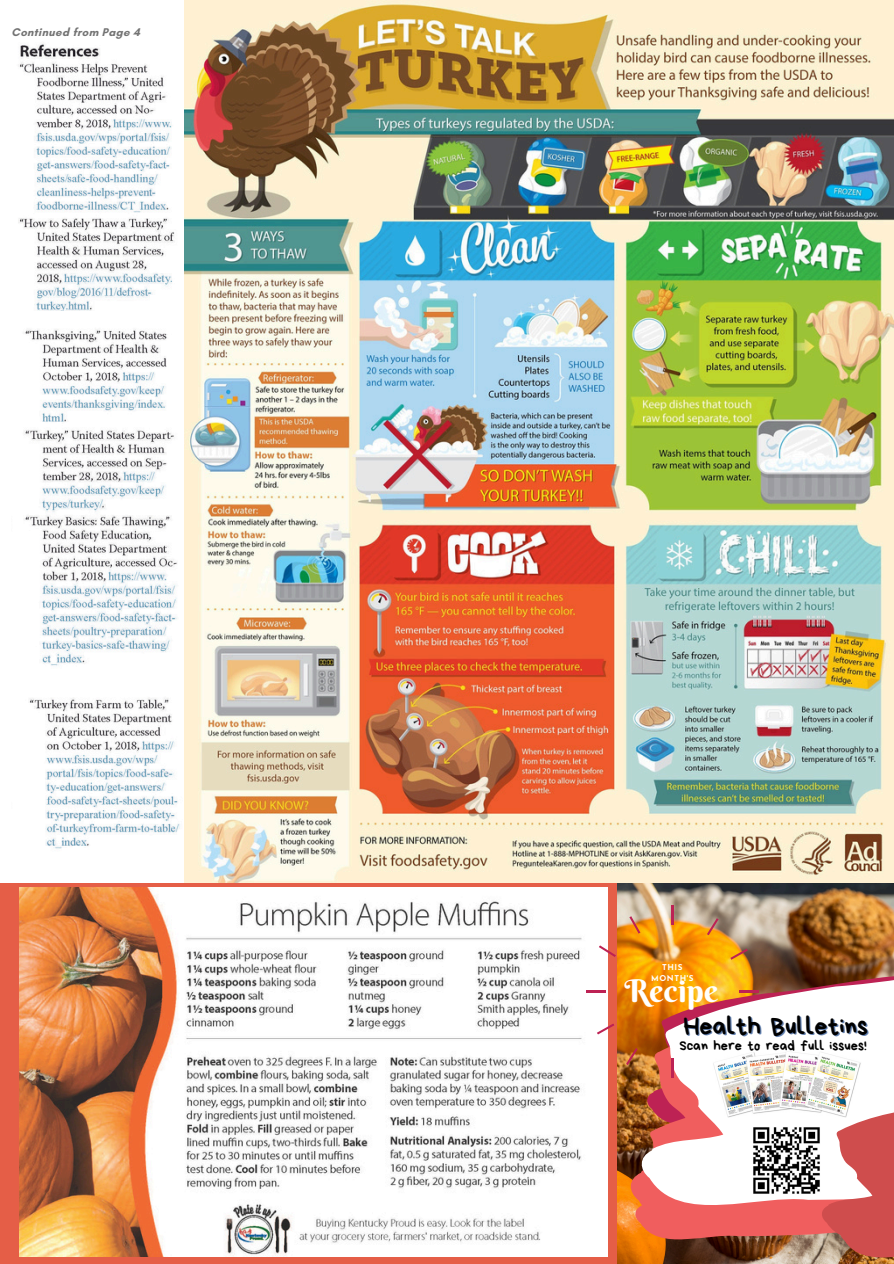
<style>
.page{position:relative;width:894px;height:1264px;background:#fff}
.page>*{position:absolute;margin:0;border:0;box-sizing:border-box;transform-origin:0 0}
.t1{font:31.35px "Berkshire Swash";color:#fff}
.t2{font:25.8px "Bryndan Write";color:#000}
.t3{font:14.25px "Bryndan Write";color:#000}
.t4{font:700 11.4px "Glacial Indifference";letter-spacing:.03em;color:#737373}
.t5{font:700 8.1px/10.8px "Josefin Sans";letter-spacing:.075em;color:#fff;text-align:center}
</style>
<div class="page">
<img style="left:18px;top:43px;width:157px;height:268px">
<img style="left:24px;top:329px;width:153px;height:337px">
<img style="left:29px;top:698px;width:151px;height:151px">
<img style="left:184px;top:0;width:709px;height:883px">
<div style="left:0;top:883px;width:656px;height:380px;background:#e55e47"></div>
<img style="left:20px;top:887px;width:587px;height:369px">
<img style="left:617px;top:883px;width:276px;height:380px">
<img style="left:641px;top:954px;width:252px;height:20px">
<svg style="left:671px;top:905px;width:2px;height:19px"></svg>
<svg style="left:586px;top:990px;width:19px;height:2px"></svg>
<img style="left:625px;top:974px;width:268px;height:283px">
<svg style="left:706px;top:918px;width:12px;height:17px"></svg>
<svg style="left:598px;top:945px;width:18px;height:12px"></svg>
<svg style="left:596px;top:1023px;width:18px;height:11px"></svg>
<svg style="left:730px;top:948px;width:17px;height:11px"></svg>
<svg style="left:629px;top:916px;width:11px;height:17px"></svg>
<p class="t4" style="left:12px;top:25px;width:130px">Continued from Page 4</p>
<p class="t5" style="left:651px;top:962px;width:44px">THIS<br>MONTH'S</p>
<h1 class="t2" style="left:683px;top:1013px;width:186px">Health Bulletins</h1>
<h2 class="t3" style="left:679px;top:1038px;width:188px">Scan here to read full issues!</h2>
<h1 class="t1" style="left:624px;top:971px;width:96px">Recipe</h1>
</div>
